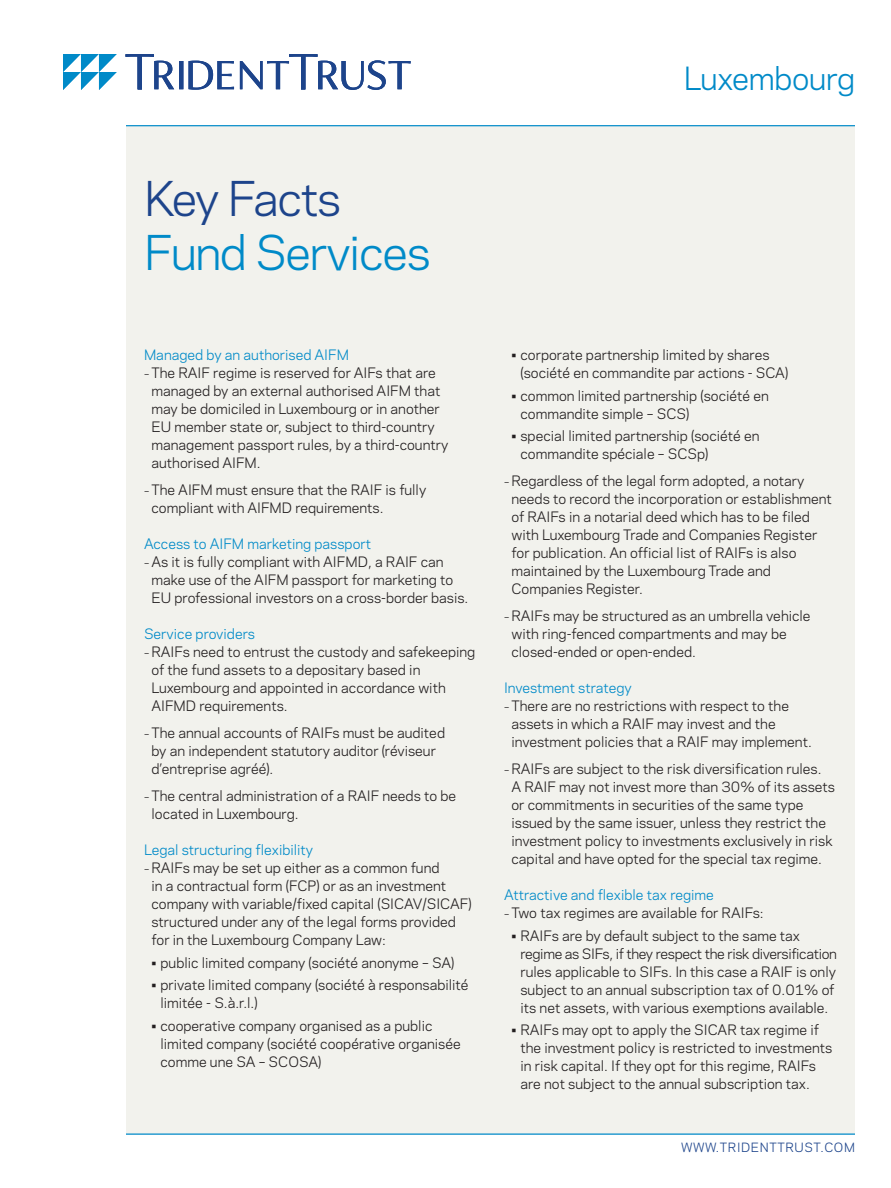
<style>
.page{position:relative;width:891px;height:1188px;background:#fff}
.page>*{position:absolute;margin:0;border:0;box-sizing:border-box;transform-origin:0 0}
.t1{font:45px "Polaris";letter-spacing:-.03em;color:#008ac8}
.t2{font:45px "Polaris";letter-spacing:-.04em;color:#1d448b}
.t3{font:30px "Polaris";letter-spacing:-.01em;color:#008ac8}
.t4{font:13.5px/18px "Polaris";color:#231f20}
.Head_2{font:13.5px "Polaris";color:#008ac8}
.t5{font:12px "Polaris";letter-spacing:.05em;color:#1d448b}
.s1{font-size:10.5px}
</style>
<div class="page">
<div style="left:126px;top:126px;width:729px;height:1008px;background:#f2f2ed"></div>
<hr style="left:126px;top:126px;width:729px;height:1px;background:#008ac8">
<hr style="left:126px;top:1134px;width:729px;height:1px;background:#008ac8">
<svg style="left:126px;top:54px;width:285px;height:36px"></svg>
<svg style="left:63px;top:54px;width:54px;height:36px"></svg>
<h2 class="t3" style="left:684px;top:56px;width:173px">Luxembourg</h2>
<h1 class="t2" style="left:144px;top:165px;width:199px">Key Facts</h1>
<h1 class="t1" style="left:144px;top:219px;width:288px">Fund Services</h1>
<p class="Head_2" style="left:144px;top:345px;width:206px">Managed by an authorised AIFM</p>
<p class="t4" style="left:152px;top:363px;width:298px;text-indent:-8px"><span class="s1">–</span> The RAIF regime is reserved for AIFs that are managed by an external authorised AIFM that may be domiciled in Luxembourg or in another EU member state or, subject to third-country management passport rules, by a third-country authorised AIFM.</p>
<p class="t4" style="left:152px;top:480px;width:276px;text-indent:-8px"><span class="s1">–</span> The AIFM must ensure that the RAIF is fully compliant with AIFMD requirements.</p>
<p class="Head_2" style="left:144px;top:534px;width:229px">Access to AIFM marketing passport</p>
<p class="t4" style="left:152px;top:552px;width:318px;text-indent:-8px"><span class="s1">–</span> As it is fully compliant with AIFMD, a RAIF can make use of the AIFM passport for marketing to<br>EU professional investors on a cross-border basis.</p>
<p class="Head_2" style="left:144px;top:624px;width:112px">Service providers</p>
<p class="t4" style="left:152px;top:642px;width:325px;text-indent:-8px"><span class="s1">–</span> RAIFs need to entrust the custody and safekeeping of the fund assets to a depositary based in Luxembourg and appointed in accordance with AIFMD requirements.</p>
<p class="t4" style="left:152px;top:723px;width:295px;text-indent:-8px"><span class="s1">–</span> The annual accounts of RAIFs must be audited by an independent statutory auditor (réviseur d’entreprise agréé).</p>
<p class="t4" style="left:152px;top:786px;width:306px;text-indent:-8px"><span class="s1">–</span> The central administration of a RAIF needs to be located in Luxembourg.</p>
<p class="Head_2" style="left:144px;top:840px;width:171px">Legal structuring flexibility</p>
<p class="t4" style="left:152px;top:858px;width:322px;text-indent:-8px"><span class="s1">–</span> RAIFs may be set up either as a common fund<br>in a contractual form (FCP) or as an investment company with variable/fixed capital (SICAV/SICAF) structured under any of the legal forms provided for in the Luxembourg Company Law:</p>
<p class="t4" style="left:152px;top:953px;width:304px">• public limited company (société anonyme – SA)</p>
<p class="t4" style="left:160px;top:975px;width:310px;text-indent:-9px">• private limited company (société à responsabilité limitée - S.à.r.l.)</p>
<p class="t4" style="left:160px;top:1016px;width:302px;text-indent:-9px">• cooperative company organised as a public limited company (société coopérative organisée comme une SA – SCOSA)</p>
<p class="t4" style="left:520px;top:345px;width:269px;text-indent:-9px">• corporate partnership limited by shares (société en commandite par actions - SCA)</p>
<p class="t4" style="left:520px;top:386px;width:250px;text-indent:-9px">• common limited partnership (société en commandite simple – SCS)</p>
<p class="t4" style="left:520px;top:426px;width:241px;text-indent:-9px">• special limited partnership (société en commandite spéciale – SCSp)</p>
<p class="t4" style="left:512px;top:471px;width:322px;text-indent:-8px"><span class="s1">–</span> Regardless of the legal form adopted, a notary needs to record the incorporation or establishment of RAIFs in a notarial deed which has to be filed with Luxembourg Trade and Companies Register for publication. An official list of RAIFs is also maintained by the Luxembourg Trade and Companies Register.</p>
<p class="t4" style="left:512px;top:606px;width:301px;text-indent:-8px"><span class="s1">–</span> RAIFs may be structured as an umbrella vehicle with ring-fenced compartments and may be closed-ended or open-ended.</p>
<p class="Head_2" style="left:504px;top:678px;width:129px">Investment strategy</p>
<p class="t4" style="left:512px;top:696px;width:302px;text-indent:-8px"><span class="s1">–</span> There are no restrictions with respect to the assets in which a RAIF may invest and the investment policies that a RAIF may implement.</p>
<p class="t4" style="left:512px;top:759px;width:325px;text-indent:-8px"><span class="s1">–</span> RAIFs are subject to the risk diversification rules.<br>A RAIF may not invest more than 30% of its assets or commitments in securities of the same type issued by the same issuer, unless they restrict the investment policy to investments exclusively in risk capital and have opted for the special tax regime.</p>
<p class="Head_2" style="left:504px;top:885px;width:211px">Attractive and flexible tax regime</p>
<p class="t4" style="left:504px;top:903px;width:261px"><span class="s1">–</span> Two tax regimes are available for RAIFs:</p>
<p class="t4" style="left:520px;top:926px;width:318px;text-indent:-9px">• RAIFs are by default subject to the same tax regime as SIFs, if they respect the risk diversification rules applicable to SIFs. In this case a RAIF is only subject to an annual subscription tax of 0.01% of its net assets, with various exemptions available.</p>
<p class="t4" style="left:520px;top:1020px;width:313px;text-indent:-9px">• RAIFs may opt to apply the SICAR tax regime if the investment policy is restricted to investments in risk capital. If they opt for this regime, RAIFs are not subject to the annual subscription tax.</p>
<p class="t5" style="left:681px;top:1138px;width:175px">WWW.TRIDENTTRUST.COM</p>
</div>
